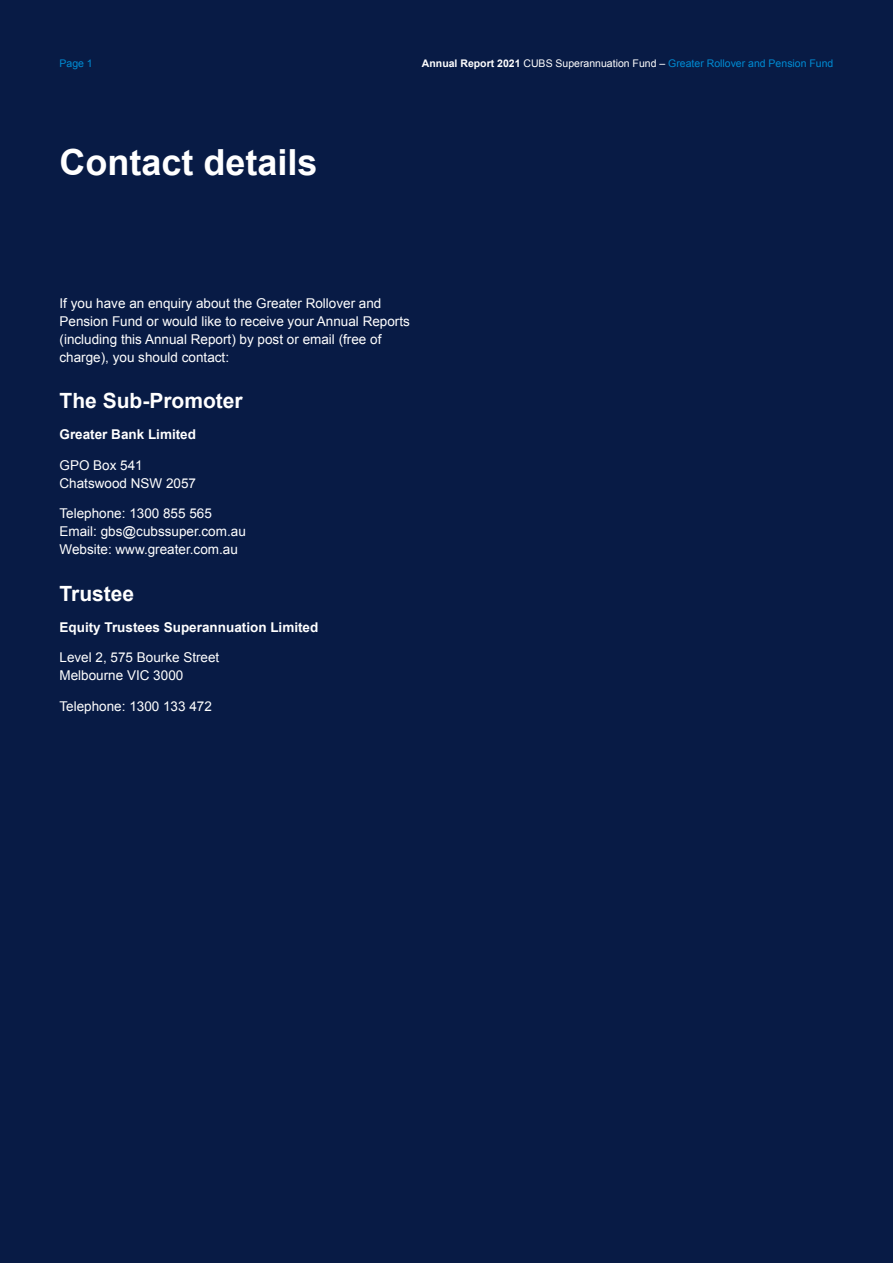
<style>
.page{position:relative;width:893px;height:1263px;background:#081b45}
.page>*{position:absolute;margin:0;border:0;box-sizing:border-box;transform-origin:0 0}
.t1{font:700 36px "Arial";color:#fff}
.t2{font:700 21px "Arial";color:#fff}
.t3{font:13.5px/18px "Arial";color:#fff}
.t4{font:700 13.5px "Arial";color:#fff}
.t5{font:10.5px "Arial";color:#008bd3}
.s1{font-weight:700;color:#fff}
.s2{color:#fff}
</style>
<div class="page">
<p class="t5" style="left:60px;top:57px;width:35px">Page 1</p>
<p class="t5" style="left:422px;top:57px;width:413px"><span class="s1">Annual Report 2021</span> <span class="s2">CUBS Superannuation Fund –</span> Greater Rollover and Pension Fund</p>
<h1 class="t1" style="left:60px;top:139px;width:260px">Contact details</h1>
<p class="t3" style="left:60px;top:294px;width:352px">If you have an enquiry about the Greater Rollover and Pension Fund or would like to receive your Annual Reports (including this Annual Report) by post or email (free of charge), you should contact:</p>
<h2 class="t2" style="left:60px;top:387px;width:185px">The Sub-Promoter</h2>
<p class="t4" style="left:60px;top:425px;width:138px">Greater Bank Limited</p>
<p class="t3" style="left:60px;top:456px;width:138px">GPO Box 541<br>Chatswood NSW 2057</p>
<p class="t3" style="left:60px;top:505px;width:188px">Telephone: 1300 855 565<br>Email: gbs@cubssuper.com.au<br>Website: www.greater.com.au</p>
<h2 class="t2" style="left:60px;top:580px;width:76px">Trustee</h2>
<p class="t4" style="left:60px;top:618px;width:260px">Equity Trustees Superannuation Limited</p>
<p class="t3" style="left:60px;top:649px;width:161px">Level 2, 575 Bourke Street<br>Melbourne VIC 3000</p>
<p class="t3" style="left:60px;top:697px;width:154px">Telephone: 1300 133 472</p>
</div>
